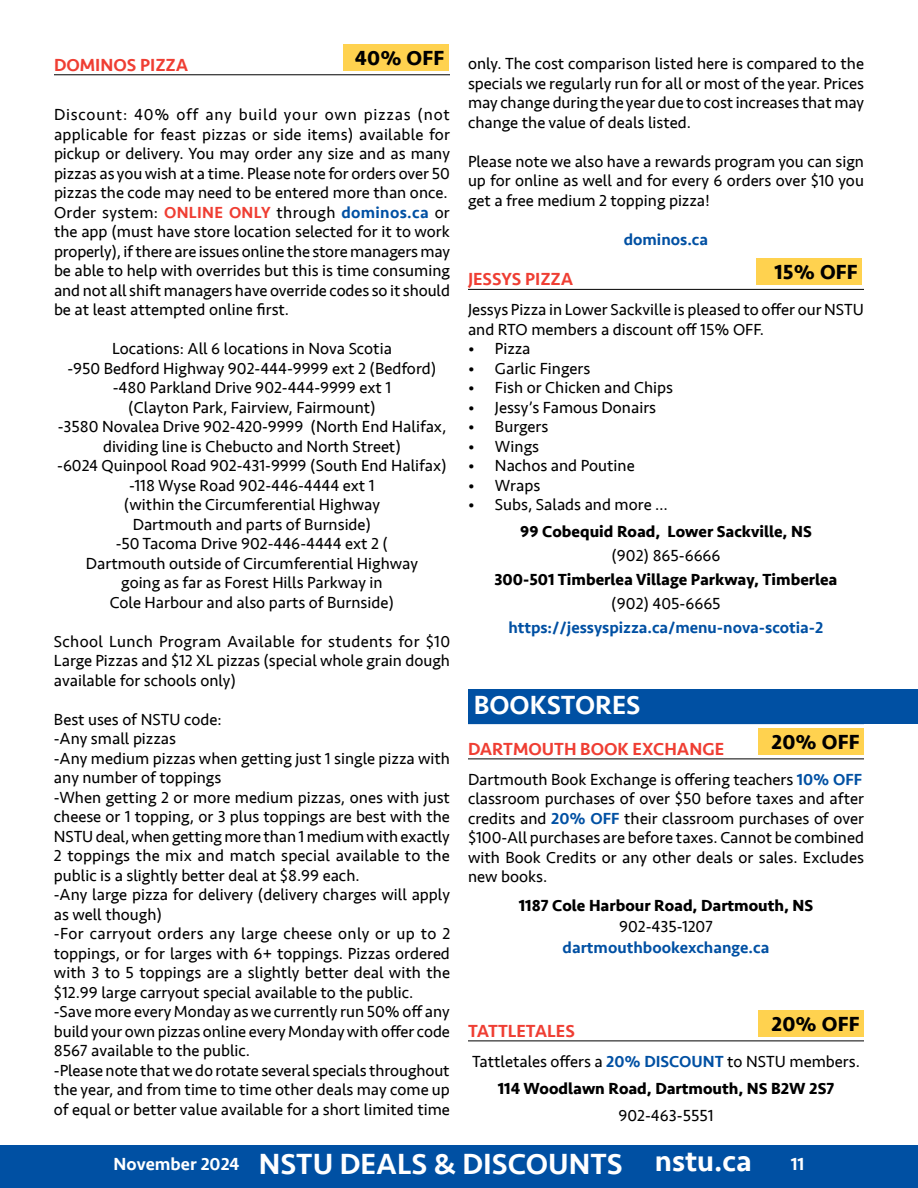
<style>
.page{position:relative;width:918px;height:1188px;background:#fff}
.page>*{position:absolute;margin:0;border:0;box-sizing:border-box;transform-origin:0 0}
.t1{font:500 30px "Seravek";color:#fff}
.t2{font:500 27px "Seravek";color:#fff}
.t3{font:700 21px "Seravek";letter-spacing:.01em;color:#000}
.t4{font:500 18px "Seravek";color:#ef3e33}
.t5{font:500 18px "Seravek";color:#fff}
.t6{font:16.5px/19.5px "Seravek";color:#000}
.t7{font:700 16.5px/27px "Seravek";color:#000;text-align:center}
.t8{font:500 16.5px "Seravek";color:#0050a3}
.s1{font-weight:500;color:#ef3e33}
.s2{font-weight:500;color:#0050a3}
.s3{font-weight:400}
.s4{font-size:18px}
</style>
<div class="page">
<div style="left:0;top:1145px;width:918px;height:43px;background:#0050a3"></div>
<div style="left:468px;top:689px;width:450px;height:35px;background:#0050a3"></div>
<hr style="left:54px;top:74px;width:396px;height:1px;background:#000">
<div style="left:343px;top:44px;width:106px;height:27px;background:#ffd24f"></div>
<hr style="left:468px;top:289px;width:396px;height:1px;background:#000">
<hr style="left:468px;top:759px;width:396px;height:1px;background:#000">
<hr style="left:468px;top:1041px;width:396px;height:1px;background:#000">
<div style="left:757px;top:258px;width:105px;height:27px;background:#ffd24f"></div>
<div style="left:758px;top:728px;width:106px;height:27px;background:#ffd24f"></div>
<div style="left:758px;top:1010px;width:106px;height:27px;background:#ffd24f"></div>
<p class="t4" style="left:54px;top:53px;width:136px">DOMINOS PIZZA</p>
<p class="t3" style="left:355px;top:41px;width:91px">40% OFF</p>
<p class="t6" style="left:54px;top:105px;width:398px">Discount: 40% off any build your own pizzas (not applicable for feast pizzas or side items) available for pickup or delivery. You may order any size and as many pizzas as you wish at a time. Please note for orders over 50 pizzas the code may need to be entered more than once.<br>Order system: <span class="s1">ONLINE ONLY</span> through <span class="s2">dominos.ca</span> or the app (must have store location selected for it to work properly), if there are issues online the store managers may be able to help with overrides but this is time consuming and not all shift managers have override codes so it should be at least attempted online first.</p>
<p class="t6" style="left:57px;top:339px;width:391px;text-align:center">Locations: All 6 locations in Nova Scotia<br>-950 Bedford Highway 902-444-9999 ext 2 (Bedford) -480 Parkland Drive 902-444-9999 ext 1<br>(Clayton Park, Fairview, Fairmount)<br>-3580 Novalea Drive 902-420-9999 (North End Halifax, dividing line is Chebucto and North Street)<br>-6024 Quinpool Road 902-431-9999 (South End Halifax) -118 Wyse Road 902-446-4444 ext 1<br>(within the Circumferential Highway<br>Dartmouth and parts of Burnside)<br>-50 Tacoma Drive 902-446-4444 ext 2 (<br>Dartmouth outside of Circumferential Highway<br>going as far as Forest Hills Parkway in<br>Cole Harbour and also parts of Burnside)</p>
<p class="t6" style="left:54px;top:631px;width:398px;text-align:justify">School Lunch Program Available for students for $10<br>Large Pizzas and $12 XL pizzas (special whole grain dough available for schools only)</p>
<p class="t6" style="left:54px;top:709px;width:398px">Best uses of NSTU code:<br>-Any small pizzas<br>-Any medium pizzas when getting just 1 single pizza with any number of toppings<br>-When getting 2 or more medium pizzas, ones with just cheese or 1 topping, or 3 plus toppings are best with the NSTU deal, when getting more than 1 medium with exactly 2 toppings the mix and match special available to the public is a slightly better deal at $8.99 each.<br>-Any large pizza for delivery (delivery charges will apply as well though)<br>-For carryout orders any large cheese only or up to 2 toppings, or for larges with 6+ toppings. Pizzas ordered with 3 to 5 toppings are a slightly better deal with the $12.99 large carryout special available to the public. -Save more every Monday as we currently run 50% off any build your own pizzas online every Monday with offer code 8567 available to the public.<br>-Please note that we do rotate several specials throughout the year, and from time to time other deals may come up of equal or better value available for a short limited time</p>
<p class="t6" style="left:468px;top:54px;width:398px;text-align:justify">only. The cost comparison listed here is compared to the specials we regularly run for all or most of the year. Prices may change during the year due to cost increases that may change the value of deals listed.</p>
<p class="t6" style="left:468px;top:151px;width:397px;text-align:justify">Please note we also have a rewards program you can sign up for online as well and for every 6 orders over $10 you get a free medium 2 topping pizza!</p>
<p class="t8" style="left:624px;top:229px;width:86px">dominos.ca</p>
<p class="t4" style="left:468px;top:268px;width:107px">JESSYS PIZZA</p>
<p class="t3" style="left:774px;top:255px;width:85px">15% OFF</p>
<p class="t6" style="left:468px;top:300px;width:398px">Jessys Pizza in Lower Sackville is pleased to offer our NSTU and RTO members a discount off 15% OFF.</p>
<p class="t6" style="left:468px;top:339px;width:64px">• Pizza</p>
<p class="t6" style="left:468px;top:358px;width:124px">• Garlic Fingers</p>
<p class="t6" style="left:468px;top:378px;width:207px">• Fish or Chicken and Chips</p>
<p class="t6" style="left:468px;top:397px;width:190px">• Jessy’s Famous Donairs</p>
<p class="t6" style="left:468px;top:417px;width:82px">• Burgers</p>
<p class="t6" style="left:468px;top:436px;width:73px">• Wings</p>
<p class="t6" style="left:468px;top:456px;width:168px">• Nachos and Poutine</p>
<p class="t6" style="left:468px;top:476px;width:74px">• Wraps</p>
<p class="t6" style="left:468px;top:495px;width:201px">• Subs, Salads and more …</p>
<p class="t7" style="left:520px;top:518px;width:293px">99 Cobequid Road, Lower Sackville, NS</p>
<p class="t6" style="left:611px;top:546px;width:111px">(902) 865-6666</p>
<p class="t7" style="left:495px;top:566px;width:344px">300-501 Timberlea Village Parkway, Timberlea</p>
<p class="t6" style="left:611px;top:594px;width:111px">(902) 405-6665</p>
<p class="t8" style="left:509px;top:618px;width:316px">https://jessyspizza.ca/menu-nova-scotia-2</p>
<h2 class="t2" style="left:474px;top:689px;width:168px">BOOKSTORES</h2>
<p class="t4" style="left:468px;top:738px;width:258px">DARTMOUTH BOOK EXCHANGE</p>
<p class="t3" style="left:771px;top:725px;width:90px">20% OFF</p>
<p class="t6" style="left:468px;top:769px;width:398px">Dartmouth Book Exchange is offering teachers <span class="s2">10% OFF </span>classroom purchases of over $50 before taxes and after credits and <span class="s2">20% OFF</span> their classroom purchases of over $100-All purchases are before taxes. Cannot be combined with Book Credits or any other deals or sales. Excludes new books.</p>
<p class="t7" style="left:519px;top:892px;width:296px">1187 Cole Harbour Road, Dartmouth, NS</p>
<p class="t6" style="left:619px;top:916px;width:95px">902-435-1207</p>
<p class="t8" style="left:563px;top:937px;width:208px">dartmouthbookexchange.ca</p>
<p class="t4" style="left:468px;top:1020px;width:108px">TATTLETALES</p>
<p class="t3" style="left:771px;top:1007px;width:90px">20% OFF</p>
<p class="t7" style="left:472px;top:1048px;width:389px"><span class="s3">Tattletales offers a</span> <span class="s2">20% DISCOUNT</span> <span class="s3">to NSTU members.<br></span>114 Woodlawn Road, Dartmouth, NS B2W 2S7</p>
<p class="t6" style="left:618px;top:1105px;width:97px">902-463-5551</p>
<h1 class="t1" style="left:114px;top:1146px;width:640px"><span class="s4">November 2024</span> NSTU DEALS &amp; DISCOUNTS nstu.ca</h1>
<p class="t5" style="left:791px;top:1153px;width:15px">11</p>
</div>
